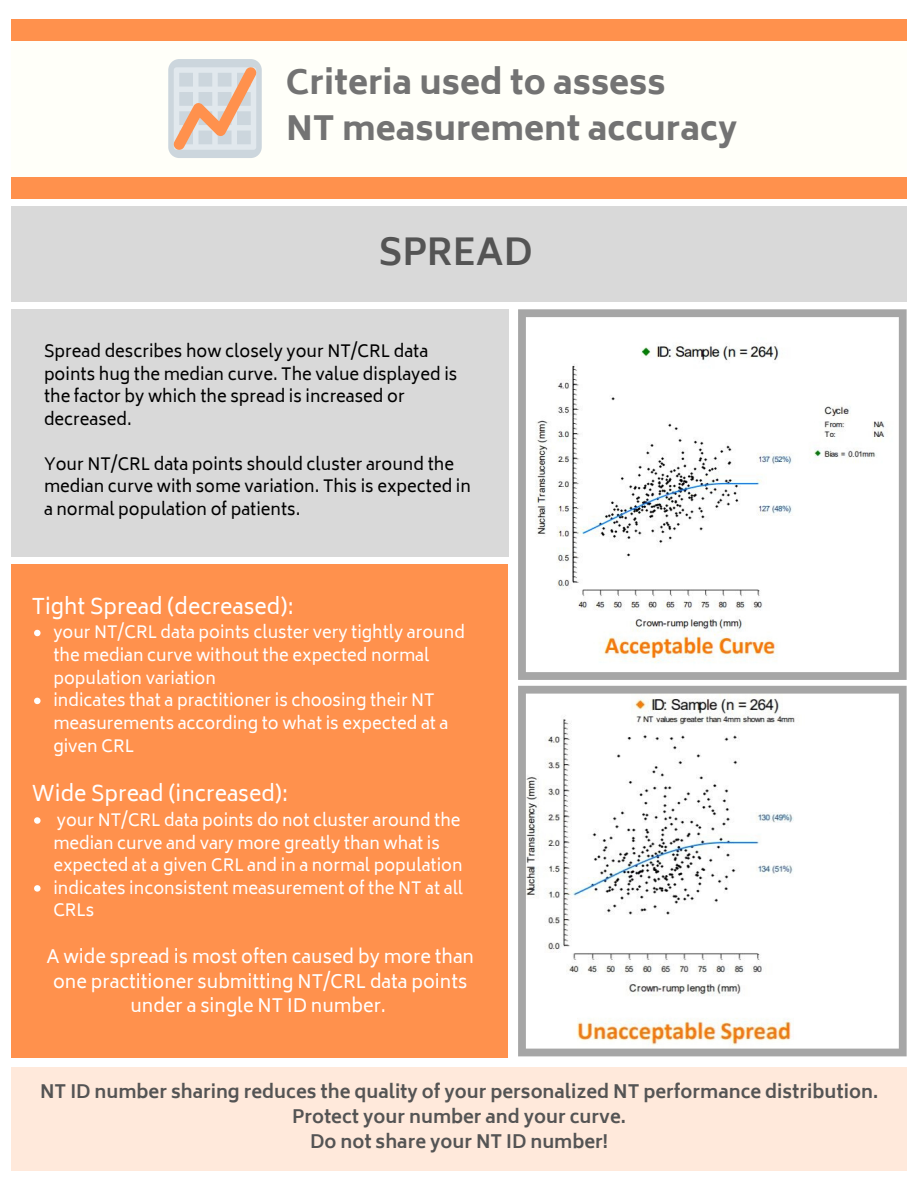
<style>
.page{position:relative;width:918px;height:1188px;background:#fff}
.page>*{position:absolute;margin:0;border:0;box-sizing:border-box;transform-origin:0 0}
.t1{font:700 36px "Biryani";color:#545454}
.t2{font:800 33px/46px "Biryani";color:#737373}
.t3{font:21px "Biryani";color:#fff}
.t4{font:700 18px "Biryani";color:#545454}
.t5{font:18px/24.8px "Biryani";color:#fff;text-align:center}
.t6{font:16.5px/22.6px "Biryani";color:#fff}
.t7{font:16.5px/22.5px "Biryani";color:#000}
</style>
<div class="page">
<div style="left:11px;top:40px;width:896px;height:158px;background:#fffff9"></div>
<div style="left:11px;top:206px;width:895px;height:95px;background:#d9d9d9"></div>
<div style="left:168px;top:59px;width:94px;height:99px;background:#ccd6dd;border-radius:11px"></div>
<svg style="left:173px;top:67px;width:84px;height:83px"></svg>
<div style="left:11px;top:19px;width:896px;height:21px;background:#ff914d"></div>
<div style="left:11px;top:177px;width:896px;height:21px;background:#ff914d"></div>
<div style="left:11px;top:309px;width:498px;height:248px;background:#d9d9d9"></div>
<svg style="left:518px;top:309px;width:389px;height:371px"></svg>
<svg style="left:518px;top:686px;width:389px;height:370px"></svg>
<div style="left:11px;top:564px;width:497px;height:493px;background:#ff914d"></div>
<div style="left:11px;top:1067px;width:896px;height:104px;background:#ffe9db"></div>
<svg style="left:34px;top:630px;width:7px;height:6px"></svg>
<svg style="left:34px;top:698px;width:7px;height:6px"></svg>
<svg style="left:34px;top:817px;width:7px;height:7px"></svg>
<svg style="left:34px;top:885px;width:7px;height:7px"></svg>
<h2 class="t2" style="left:286px;top:60px;width:453px">Criteria used to assess<br>NT measurement accuracy</h2>
<h3 class="t1" style="left:379px;top:231px;width:155px">SPREAD</h3>
<p class="t7" style="left:44px;top:340px;width:415px">Spread describes how closely your NT/CRL data points hug the median curve. The value displayed is the factor by which the spread is increased or decreased.</p>
<p class="t7" style="left:44px;top:453px;width:429px">Your NT/CRL data points should cluster around the median curve with some variation. This is expected in a normal population of patients.</p>
<p class="t3" style="left:32px;top:594px;width:263px">Tight Spread (decreased):</p>
<p class="t6" style="left:53px;top:621px;width:413px">your NT/CRL data points cluster very tightly around the median curve without the expected normal population variation</p>
<p class="t6" style="left:53px;top:689px;width:397px">indicates that a practitioner is choosing their NT measurements according to what is expected at a given CRL</p>
<p class="t3" style="left:32px;top:782px;width:258px">Wide Spread (increased):</p>
<p class="t6" style="left:53px;top:809px;width:411px">your NT/CRL data points do not cluster around the median curve and vary more greatly than what is expected at a given CRL and in a normal population</p>
<p class="t6" style="left:53px;top:877px;width:411px">indicates inconsistent measurement of the NT at all<br>CRLs</p>
<p class="t5" style="left:46px;top:944px;width:429px">A wide spread is most often caused by more than one practitioner submitting NT/CRL data points under a single NT ID number.</p>
<p class="t4" style="left:40px;top:1081px;width:840px">NT ID number sharing reduces the quality of your personalized NT performance distribution.</p>
<p class="t4" style="left:292px;top:1106px;width:335px">Protect your number and your curve.</p>
<p class="t4" style="left:310px;top:1131px;width:299px">Do not share your NT ID number!</p>
</div>
